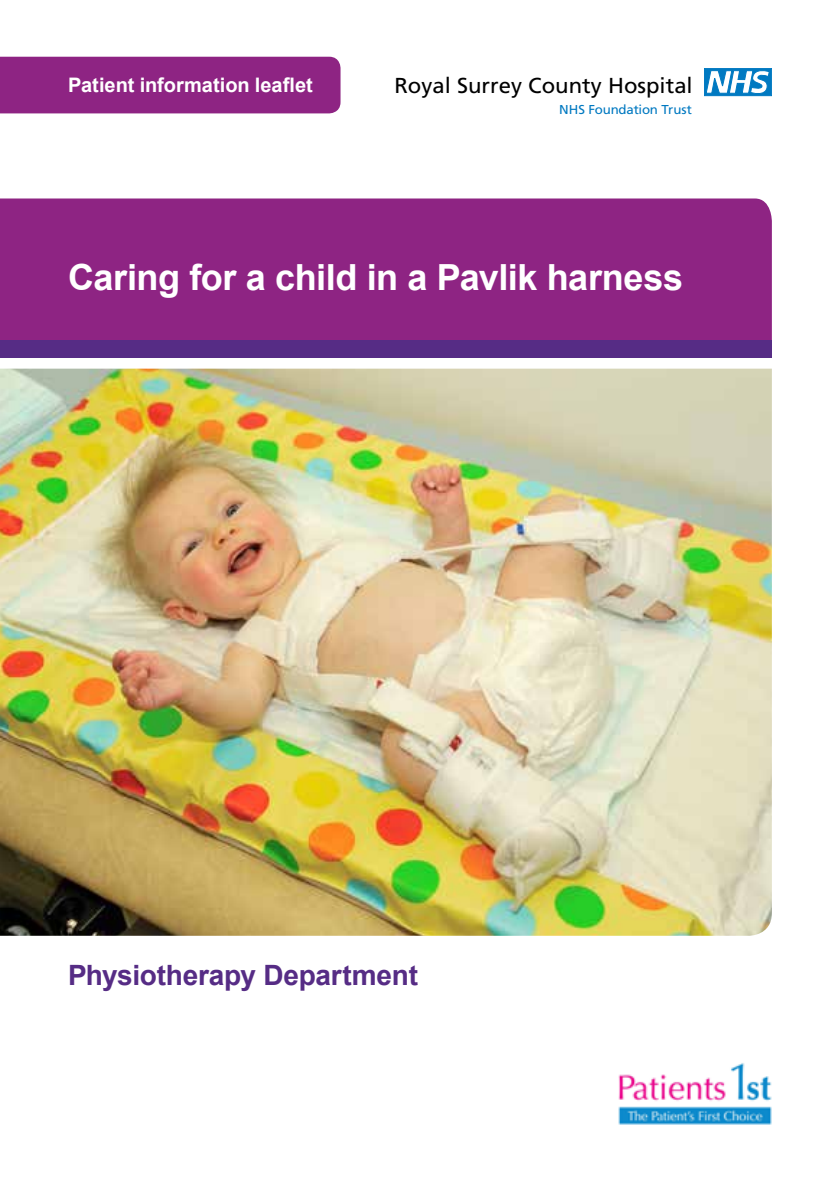
<style>
.page{position:relative;width:840px;height:1191px;background:#fff}
.page>*{position:absolute;margin:0;border:0;box-sizing:border-box;transform-origin:0 0}
.t1{font:700 36px "Arial";letter-spacing:-.015em;color:#fff}
.t2{font:700 28px "Arial";letter-spacing:-.01em;color:#562c85}
.t3{font:21.6px "Frutiger";color:#000}
.t4{font:700 20px "Arial";color:#fff}
.t5{font:12.8px "Frutiger";letter-spacing:-.015em;color:#0079c1}
</style>
<div class="page">
<img style="left:618px;top:1063px;width:154px;height:62px">
<div style="left:0;top:57px;width:340px;height:56px;background:#8e2483"></div>
<div style="left:0;top:198px;width:771px;height:142px;background:#8e2483"></div>
<div style="left:0;top:340px;width:771px;height:17px;background:#562c85"></div>
<svg style="left:704px;top:68px;width:67px;height:29px"></svg>
<img style="left:0;top:369px;width:771px;height:566px">
<p class="t4" style="left:68px;top:72px;width:246px">Patient information leaflet</p>
<p class="t3" style="left:394px;top:73px;width:299px">Royal Surrey County Hospital</p>
<p class="t5" style="left:559px;top:102px;width:134px">NHS Foundation Trust</p>
<p class="t1" style="left:68px;top:254px;width:616px">Caring for a child in a Pavlik harness</p>
<p class="t2" style="left:68px;top:956px;width:351px">Physiotherapy Department</p>
</div>
